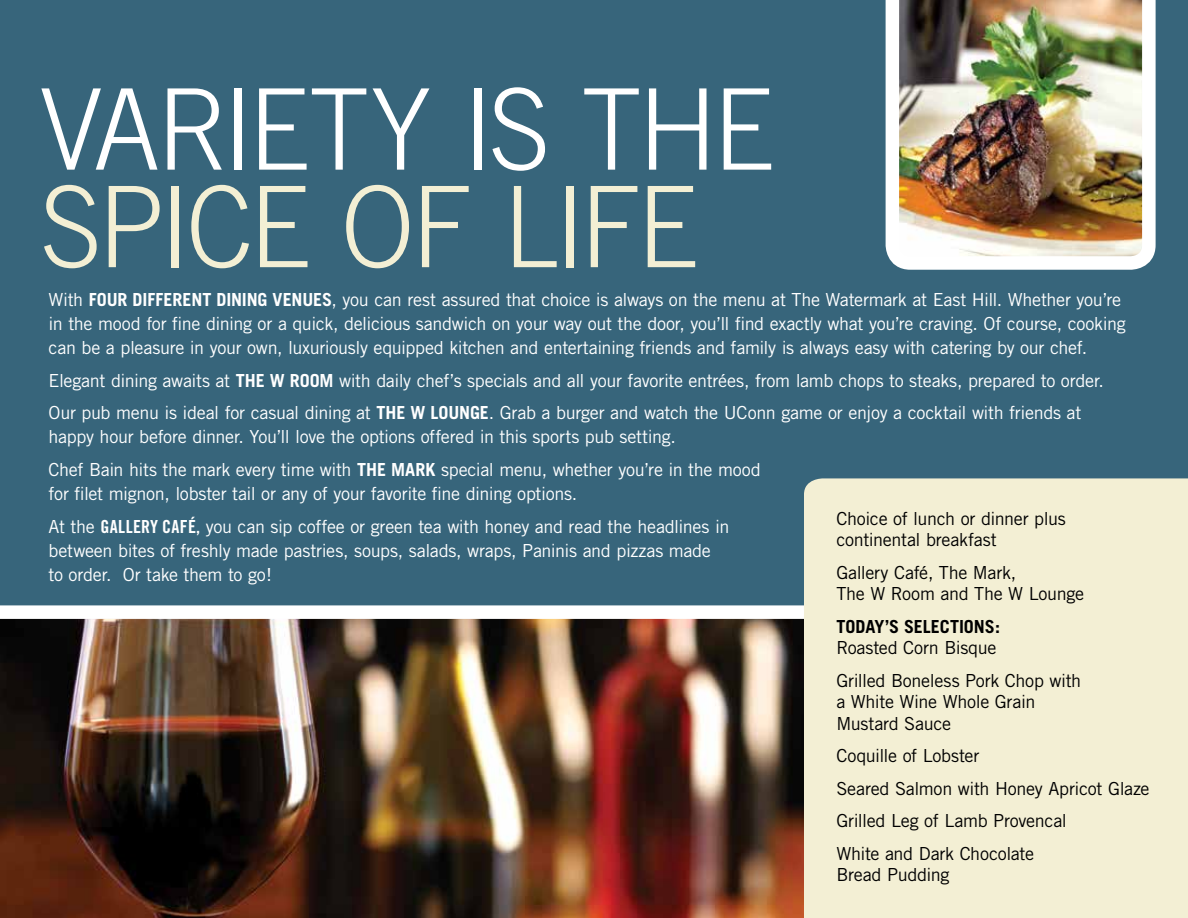
<style>
.page{position:relative;width:1188px;height:918px;background:#fff}
.page>*{position:absolute;margin:0;border:0;box-sizing:border-box;transform-origin:0 0}
.t1{font:300 112.5px "Trade Gothic";letter-spacing:-.04em;color:#fff}
.t2{font:300 112.5px "Trade Gothic";letter-spacing:-.04em;color:#f3efd4}
.t3{font:18px/24px "Trade Gothic";letter-spacing:-.02em;color:#fff}
.t4{font:18px/32.4px "Trade Gothic";letter-spacing:-.015em;color:#000}
.t5{font:700 18px "Trade Gothic";letter-spacing:-.005em;color:#000}
.s1{font-weight:700}
.s2{font-family:"Trade Gothic Bold Cond Twenty"}
</style>
<div class="page">
<img style="left:0;top:619px;width:804px;height:299px">
<div style="left:0;top:0;width:1188px;height:619px;background:#37657b"></div>
<img style="left:886px;top:0;width:270px;height:270px">
<div style="left:804px;top:478px;width:384px;height:440px;background:#f3efd4"></div>
<h1 class="t1" style="left:40px;top:63px;width:735px">VARIETY IS THE</h1>
<h1 class="t2" style="left:40px;top:160px;width:659px">SPICE OF LIFE</h1>
<p class="t3" style="left:49px;top:288px;width:1079px">With <span class="s1">FOUR DIFFERENT DINING VENUES</span>, you can rest assured that choice is always on the menu at The Watermark at East Hill. Whether you’re in the mood for fine dining or a quick, delicious sandwich on your way out the door, you’ll find exactly what you’re craving. Of course, cooking can be a pleasure in your own, luxuriously equipped kitchen and entertaining friends and family is always easy with catering by our chef.</p>
<p class="t3" style="left:49px;top:364px;width:1057px;line-height:32.7px">Elegant dining awaits at <span class="s1">THE W ROOM</span> with daily chef’s specials and all your favorite entrées, from lamb chops to steaks, prepared to order.<br>Our pub menu is ideal for casual dining at <span class="s1">THE W LOUNGE</span>. Grab a burger and watch the UConn game or enjoy a cocktail with friends at</p>
<p class="t3" style="left:49px;top:420px;width:714px;line-height:32.7px">happy hour before dinner. You’ll love the options offered in this sports pub setting.<br>Chef Bain hits the mark every time with <span class="s1">THE MARK</span> special menu, whether you’re in the mood</p>
<p class="t3" style="left:49px;top:477px;width:682px;line-height:32.7px">for filet mignon, lobster tail or any of your favorite fine dining options.<br>At the <span class="s2">GALLERY CAFÉ,</span> you can sip coffee or green tea with honey and read the headlines in</p>
<p class="t3" style="left:49px;top:538px;width:664px">between bites of freshly made pastries, soups, salads, wraps, Paninis and pizzas made to order. Or take them to go!</p>
<p class="t4" style="left:836px;top:507px;width:231px;line-height:21.6px">Choice of lunch or dinner plus continental breakfast</p>
<p class="t4" style="left:836px;top:561px;width:249px;line-height:21.6px">Gallery Café, The Mark,<br>The W Room and The W Lounge</p>
<p class="t5" style="left:836px;top:615px;width:165px">TODAY’S SELECTIONS:</p>
<p class="t4" style="left:836px;top:632px;width:246px">Roasted Corn Bisque<br>Grilled Boneless Pork Chop with</p>
<p class="t4" style="left:836px;top:691px;width:200px;line-height:21.6px">a White Wine Whole Grain<br>Mustard Sauce</p>
<p class="t4" style="left:836px;top:740px;width:315px">Coquille of Lobster<br>Seared Salmon with Honey Apricot Glaze<br>Grilled Leg of Lamb Provencal<br>White and Dark Chocolate</p>
<p class="t4" style="left:836px;top:858px;width:115px">Bread Pudding</p>
</div>
